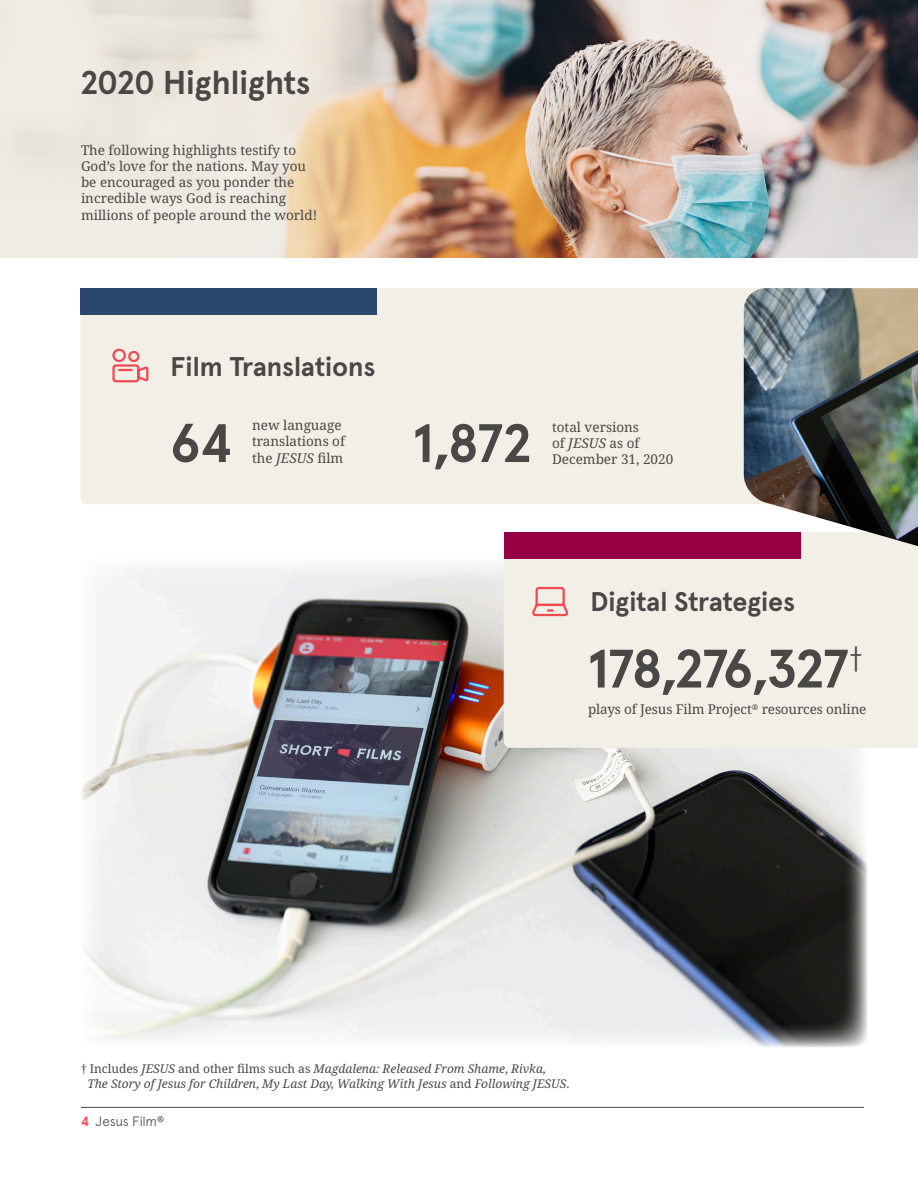
<style>
.page{position:relative;width:918px;height:1188px;background:#fff}
.page>*{position:absolute;margin:0;border:0;box-sizing:border-box;transform-origin:0 0}
.t1{font:700 54px "Apercu Pro";letter-spacing:-.01em;color:#494846}
.t2{font:700 33px "Apercu Pro";color:#494846}
.t3{font:700 27px "Apercu Pro";color:#494846}
.t4{font:13.5px/16.2px "Noto Serif";color:#494846}
.t5{font:300 13.5px "Apercu Pro";letter-spacing:-.03em;color:#494846}
.t6{font:italic 12px "Noto Serif";color:#494846}
.s1{font-style:italic}
.s2{font-style:normal}
.s3{font-weight:700;color:#ef4b55}
</style>
<div class="page">
<img style="left:81px;top:561px;width:786px;height:486px">
<div style="left:81px;top:288px;width:783px;height:216px;background:#f1efe6;border-radius:7px"></div>
<div style="left:504px;top:546px;width:414px;height:202px;background:#f1efe6"></div>
<svg style="left:530px;top:586px;width:40px;height:32px"></svg>
<div style="left:504px;top:532px;width:297px;height:27px;background:#970044"></div>
<img style="left:417px;top:0;width:501px;height:258px">
<svg style="left:0;top:0;width:417px;height:258px;background:#e9ddcc"></svg>
<hr style="left:81px;top:1107px;width:783px;height:1px;background:#494846">
<svg style="left:112px;top:348px;width:37px;height:35px"></svg>
<div style="left:80px;top:288px;width:297px;height:27px;background:#2a486e"></div>
<img style="left:744px;top:288px;width:174px;height:258px">
<p class="t2" style="left:81px;top:57px;width:231px">2020 Highlights</p>
<p class="t4" style="left:81px;top:142px;width:238px">The following highlights testify to God’s love for the nations. May you be encouraged as you ponder the incredible ways God is reaching millions of people around the world!</p>
<p class="t3" style="left:171px;top:346px;width:206px">Film Translations</p>
<p class="t4" style="left:252px;top:418px;width:94px">new language translations of the <span class="s1">JESUS</span> film</p>
<p class="t1" style="left:171px;top:401px;width:62px">64</p>
<p class="t1" style="left:413px;top:401px;width:120px">1,872</p>
<p class="t4" style="left:552px;top:419px;width:89px">total versions of <span class="s1">JESUS</span> as of</p>
<p class="t4" style="left:552px;top:452px;width:123px">December 31, 2020</p>
<p class="t3" style="left:590px;top:580px;width:206px">Digital Strategies</p>
<p class="t1" style="left:588px;top:627px;width:277px">178,276,327<sup>†</sup></p>
<p class="t4" style="left:588px;top:702px;width:280px">plays of Jesus Film Project<sup>®</sup> resources online</p>
<p class="t6" style="left:81px;top:1061px;width:466px"><span class="s2">† Includes</span> JESUS <span class="s2">and other films such as</span> Magdalena: Released From Shame<span class="s2">,</span> Rivka,</p>
<p class="t6" style="left:87px;top:1075px;width:483px">The Story of Jesus for Children<span class="s2">,</span> My Last Day, Walking With Jesus <span class="s2">and</span> Following JESUS<span class="s2">.</span></p>
<p class="t5" style="left:81px;top:1111px;width:84px"><span class="s3">4</span> Jesus Film<sup>®</sup></p>
</div>
